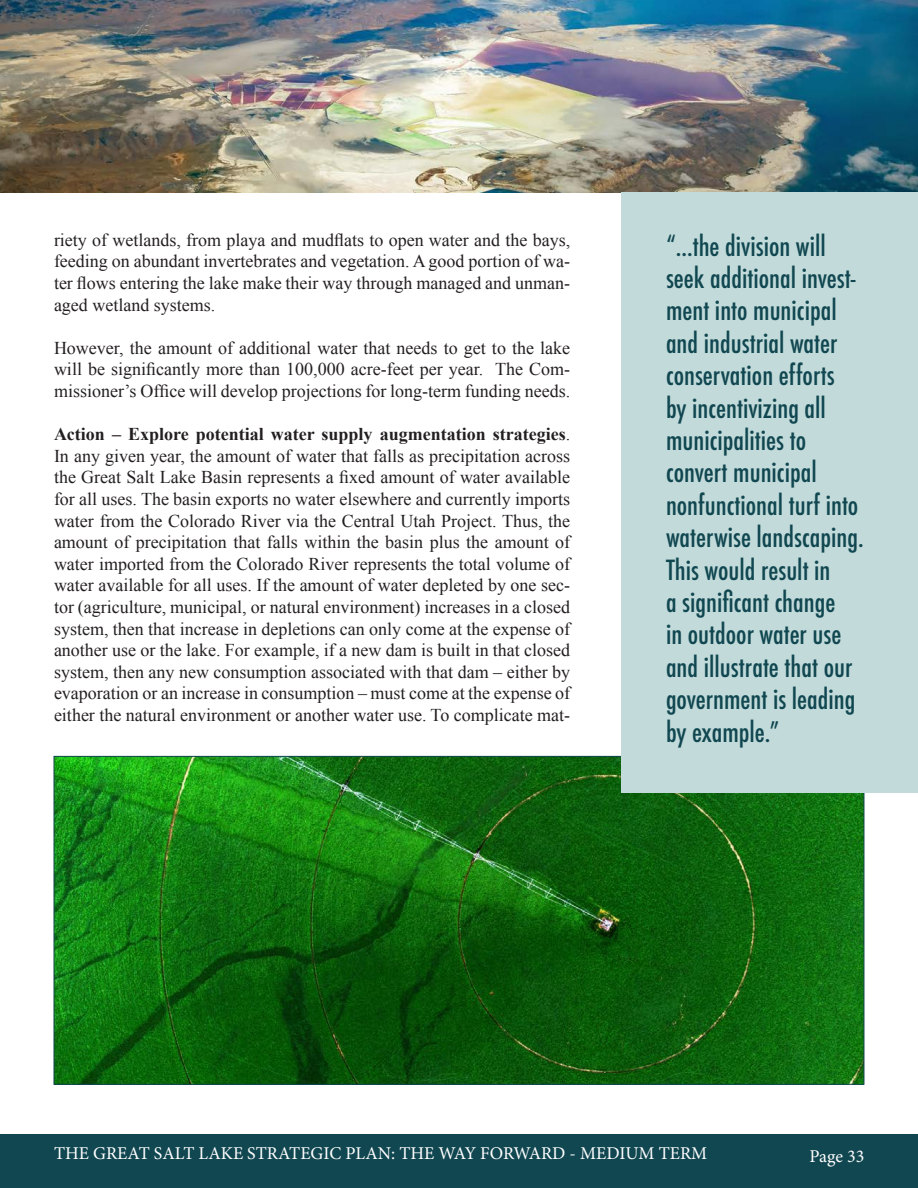
<style>
.page{position:relative;width:918px;height:1188px;background:#fff}
.page>*{position:absolute;margin:0;border:0;box-sizing:border-box;transform-origin:0 0}
.Pullquote{font:500 condensed 27px/32.4px "Futura";color:#114751}
.Body{font:18px/21.6px "Times New Roman";color:#231f20;text-align:justify}
.t1{font:18px "Minion Pro";color:#fff}
.s1{font-weight:700}
</style>
<div class="page">
<div style="left:0;top:1134px;width:918px;height:54px;background:#114751"></div>
<img style="left:0;top:0;width:918px;height:192px">
<img style="left:56px;top:758px;width:806px;height:325px">
<div style="left:621px;top:192px;width:297px;height:601px;background:#c2dbda"></div>
<p class="Body" style="left:54px;top:229px;width:518px">riety of wetlands, from playa and mudflats to open water and the bays, feeding on abundant invertebrates and vegetation. A good portion of wa&shy;ter flows entering the lake make their way through managed and unman&shy;aged wetland systems.</p>
<p class="Body" style="left:54px;top:337px;width:518px">However, the amount of additional water that needs to get to the lake will be significantly more than 100,000 acre-feet per year. The Com&shy;missioner’s Office will develop projections for long-term funding needs.</p>
<p class="Body" style="left:54px;top:423px;width:518px"><span class="s1">Action – Explore potential water supply augmentation strategies</span>.<br>In any given year, the amount of water that falls as precipitation across the Great Salt Lake Basin represents a fixed amount of water available for all uses. The basin exports no water elsewhere and currently imports water from the Colorado River via the Central Utah Project. Thus, the amount of precipitation that falls within the basin plus the amount of water imported from the Colorado River represents the total volume of water available for all uses. If the amount of water depleted by one sec&shy;tor (agriculture, municipal, or natural environment) increases in a closed system, then that increase in depletions can only come at the expense of another use or the lake. For example, if a new dam is built in that closed system, then any new consumption associated with that dam – either by evaporation or an increase in consumption – must come at the expense of either the natural environment or another water use. To complicate mat-</p>
<p class="Pullquote" style="left:666px;top:230px;width:199px">“...the division will seek additional invest&shy;ment into municipal and industrial water conservation efforts<br>by incentivizing all municipalities to convert municipal nonfunctional turf into waterwise landscaping.<br>This would result in<br>a significant change<br>in outdoor water use and illustrate that our government is leading by example.”</p>
<p class="t1" style="left:54px;top:1141px;width:655px">THE GREAT SALT LAKE STRATEGIC PLAN: THE WAY FORWARD - MEDIUM TERM</p>
<p class="t1" style="left:810px;top:1144px;width:56px">Page 33</p>
</div>
